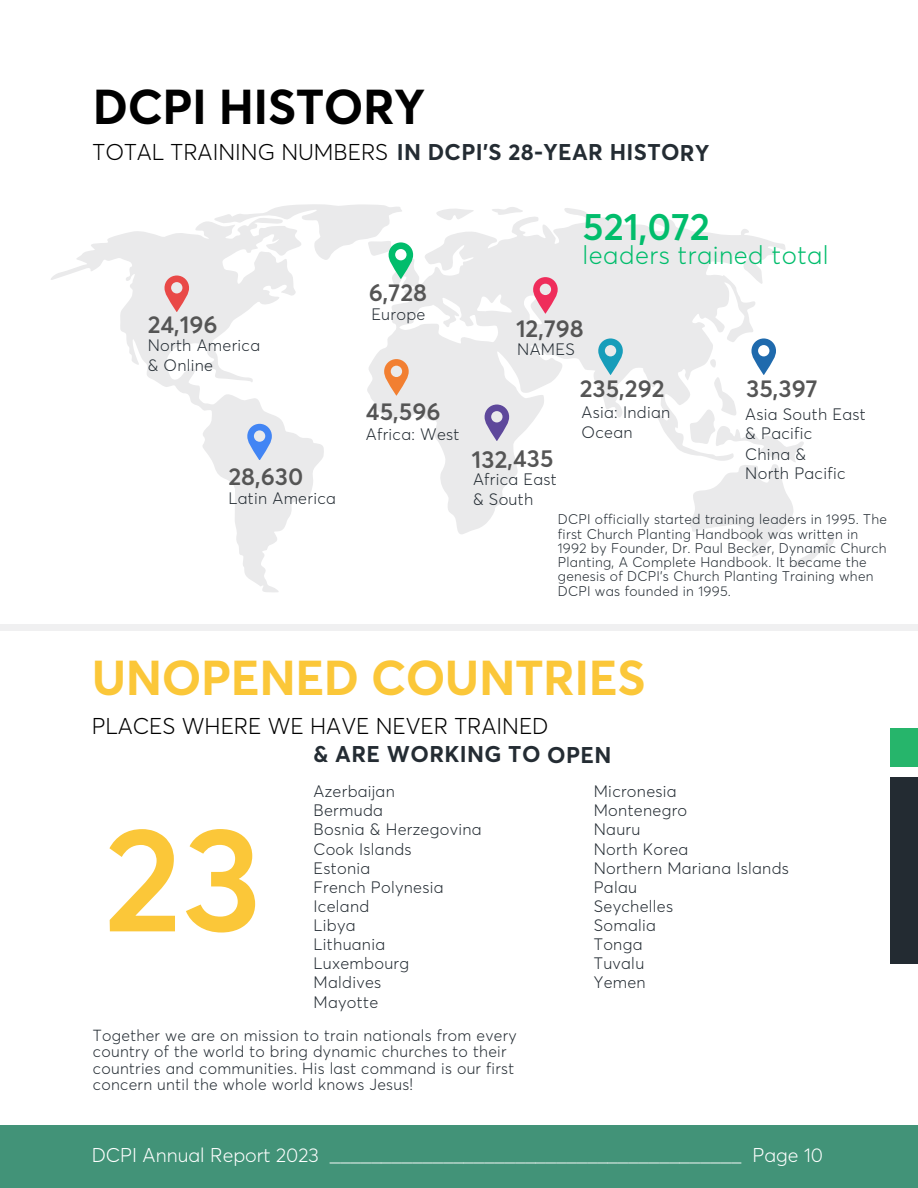
<style>
.page{position:relative;width:918px;height:1188px;background:#fff}
.page>*{position:absolute;margin:0;border:0;box-sizing:border-box;transform-origin:0 0}
.t1{font:600 147.3px "Averta";color:#fbc739}
.t2{font:700 48.3px "Averta";letter-spacing:-.01em;color:#fbc739}
.t3{font:700 48.3px "Averta";letter-spacing:-.01em;color:#000}
.t4{font:600 37.8px "Averta";letter-spacing:-.005em;color:#01bd6c}
.t5{font:300 25.65px "Averta";letter-spacing:.02em;color:#01bd6c}
.t6{font:600 24.15px "Averta";color:#555}
.t7{font:700 22.5px "Averta";letter-spacing:.015em;color:#242c33}
.t8{font:300 22.5px "Averta";color:#000}
.t9{font:300 19.65px "Averta";color:#fff}
.t10{font:300 16.35px/19.4px "Averta";letter-spacing:.02em;color:#242c33}
.t11{font:300 15.9px/16.4px "Averta";letter-spacing:.02em;color:#242c33}
.t12{font:300 13.8px/14.2px "Averta";letter-spacing:.02em;color:#242c33}
.s1{font-weight:300;color:#000}
</style>
<div class="page">
<svg style="left:367px;top:207px;width:419px;height:327px;fill:#ececed"></svg>
<svg style="left:51px;top:221px;width:273px;height:371px"></svg>
<svg style="left:485px;top:405px;width:24px;height:36px"></svg>
<svg style="left:247px;top:424px;width:25px;height:36px"></svg>
<svg style="left:533px;top:277px;width:25px;height:36px"></svg>
<svg style="left:598px;top:338px;width:25px;height:36px"></svg>
<svg style="left:687px;top:338px;width:147px;height:229px"></svg>
<svg style="left:165px;top:276px;width:24px;height:36px"></svg>
<svg style="left:209px;top:204px;width:204px;height:74px"></svg>
<svg style="left:384px;top:359px;width:25px;height:36px"></svg>
<div style="left:0;top:625px;width:918px;height:5px;background:#f0f0f1"></div>
<div style="left:890px;top:729px;width:28px;height:38px;background:#26b56b"></div>
<div style="left:890px;top:777px;width:28px;height:187px;background:#232b32"></div>
<div style="left:0;top:1125px;width:918px;height:63px;background:#429378"></div>
<p class="t3" style="left:93px;top:86px;width:334px">DCPI HISTORY</p>
<p class="t7" style="left:93px;top:143px;width:618px"><span class="s1">TOTAL TRAINING NUMBERS</span> IN DCPI’S 28-YEAR HISTORY</p>
<h3 class="t4" style="left:583px;top:211px;width:129px">521,072</h3>
<h3 class="t5" style="left:583px;top:244px;width:248px">leaders trained total</h3>
<h1 class="t6" style="left:148px;top:314px;width:72px">24,196</h1>
<h1 class="t10" style="left:148px;top:337px;width:114px">North America</h1>
<h4 class="t10" style="left:148px;top:356px;width:67px">&amp; Online</h4>
<h3 class="t6" style="left:369px;top:282px;width:60px">6,728</h3>
<p class="t10" style="left:371px;top:306px;width:56px">Europe</p>
<p class="t6" style="left:516px;top:318px;width:69px">12,798</p>
<p class="t10" style="left:517px;top:341px;width:59px">NAMES</p>
<p class="t6" style="left:229px;top:466px;width:76px">28,630</p>
<h4 class="t10" style="left:229px;top:490px;width:109px">Latin America</h4>
<p class="t6" style="left:366px;top:401px;width:76px">45,596</p>
<p class="t10" style="left:366px;top:425px;width:95px">Africa: West</p>
<p class="t6" style="left:472px;top:449px;width:83px;rotate:-1deg">132,435</p>
<p class="t10" style="left:473px;top:471px;width:85px">Africa East</p>
<p class="t10" style="left:473px;top:490px;width:62px">&amp; South</p>
<p class="t6" style="left:580px;top:378px;width:86px">235,292</p>
<p class="t10" style="left:582px;top:404px;width:90px">Asia: Indian<br>Ocean</p>
<p class="t6" style="left:746px;top:378px;width:73px">35,397</p>
<p class="t10" style="left:745px;top:405px;width:122px">Asia South East</p>
<p class="t10" style="left:745px;top:424px;width:69px">&amp; Pacific</p>
<p class="t10" style="left:745px;top:446px;width:62px">China &amp;</p>
<p class="t10" style="left:745px;top:465px;width:102px">North Pacific</p>
<p class="t12" style="left:558px;top:513px;width:331px">DCPI officially started training leaders in 1995. The first Church Planting Handbook was written in 1992 by Founder, Dr. Paul Becker, Dynamic Church Planting, A Complete Handbook. It became the genesis of DCPI’s Church Planting Training when DCPI was founded in 1995.</p>
<p class="t2" style="left:92px;top:657px;width:555px">UNOPENED COUNTRIES</p>
<p class="t8" style="left:92px;top:717px;width:458px">PLACES WHERE WE HAVE NEVER TRAINED</p>
<p class="t7" style="left:314px;top:745px;width:299px">&amp; ARE WORKING TO OPEN</p>
<p class="t1" style="left:104px;top:816px;width:160px">23</p>
<h4 class="t10" style="left:314px;top:783px;width:83px">Azerbaijan</h4>
<h4 class="t10" style="left:314px;top:802px;width:71px">Bermuda</h4>
<p class="t10" style="left:314px;top:821px;width:170px">Bosnia &amp; Herzegovina</p>
<h2 class="t10" style="left:314px;top:840px;width:100px">Cook Islands</h2>
<p class="t10" style="left:314px;top:859px;width:58px">Estonia</p>
<p class="t10" style="left:314px;top:878px;width:132px">French Polynesia</p>
<p class="t10" style="left:314px;top:898px;width:57px">Iceland</p>
<h3 class="t10" style="left:314px;top:917px;width:44px">Libya</h3>
<p class="t10" style="left:314px;top:936px;width:73px">Lithuania</p>
<h3 class="t10" style="left:314px;top:955px;width:97px">Luxembourg</h3>
<p class="t10" style="left:314px;top:974px;width:69px">Maldives</p>
<p class="t10" style="left:314px;top:993px;width:66px">Mayotte</p>
<p class="t11" style="left:93px;top:1028px;width:425px">Together we are on mission to train nationals from every country of the world to bring dynamic churches to their countries and communities. His last command is our first concern until the whole world knows Jesus!</p>
<h3 class="t10" style="left:594px;top:783px;width:84px">Micronesia</h3>
<h6 class="t10" style="left:594px;top:802px;width:95px">Montenegro</h6>
<p class="t10" style="left:594px;top:821px;width:48px">Nauru</p>
<p class="t10" style="left:594px;top:840px;width:96px">North Korea</p>
<h3 class="t10" style="left:594px;top:859px;width:197px">Northern Mariana Islands</h3>
<h3 class="t10" style="left:594px;top:878px;width:45px">Palau</h3>
<p class="t10" style="left:594px;top:898px;width:81px">Seychelles</p>
<p class="t10" style="left:594px;top:917px;width:64px">Somalia</p>
<p class="t10" style="left:594px;top:936px;width:50px">Tonga</p>
<p class="t10" style="left:594px;top:955px;width:52px">Tuvalu</p>
<h3 class="t10" style="left:594px;top:974px;width:53px">Yemen</h3>
<p class="t9" style="left:92px;top:1147px;width:733px">DCPI Annual Report 2023 ________________________________________ Page 10</p>
</div>
